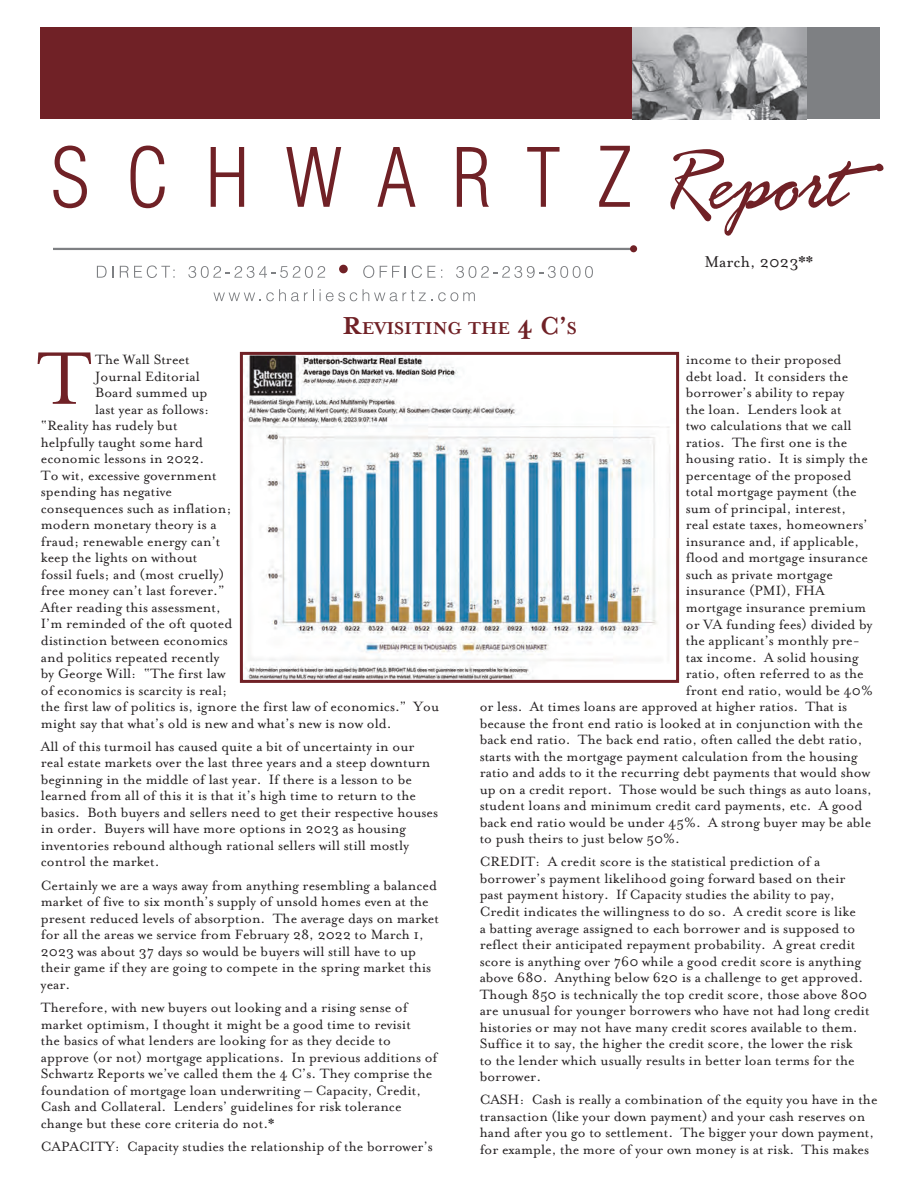
<style>
.page{position:relative;width:919px;height:1189px;background:#fff}
.page>*{position:absolute;margin:0;border:0;box-sizing:border-box;transform-origin:0 0}
.t1{font:85.5px "Mrs Eaves Roman";color:#702126}
.t2{font:700 19.95px "Mrs Eaves";color:#702126}
.t3{font:18px "Mrs Eaves Roman";color:#231f20}
.t4{font:15.45px/16.5px "Mrs Eaves Roman";color:#231f20}
.s1{font-size:28.5px}
</style>
<div class="page">
<svg style="left:97px;top:266px;width:9px;height:11px"></svg>
<svg style="left:120px;top:266px;width:8px;height:11px"></svg>
<svg style="left:134px;top:265px;width:40px;height:13px"></svg>
<svg style="left:188px;top:266px;width:137px;height:12px"></svg>
<div style="left:339px;top:264px;width:8px;height:9px;background:#702126;border-radius:50%"></div>
<svg style="left:363px;top:265px;width:36px;height:13px"></svg>
<svg style="left:405px;top:265px;width:30px;height:13px"></svg>
<svg style="left:456px;top:266px;width:136px;height:12px"></svg>
<svg style="left:213px;top:292px;width:47px;height:9px"></svg>
<svg style="left:266px;top:289px;width:42px;height:12px"></svg>
<svg style="left:326px;top:289px;width:99px;height:12px"></svg>
<svg style="left:438px;top:292px;width:36px;height:9px"></svg>
<div style="left:41px;top:27px;width:591px;height:92px;background:#702126"></div>
<div style="left:805px;top:27px;width:74px;height:92px;background:#7e8083"></div>
<hr style="left:53px;top:248px;width:578px;height:2px;background:#7e8083">
<svg style="left:629px;top:245px;width:7px;height:7px"></svg>
<svg style="left:53px;top:145px;width:34px;height:63px"></svg>
<svg style="left:130px;top:145px;width:35px;height:63px"></svg>
<svg style="left:210px;top:147px;width:34px;height:60px"></svg>
<svg style="left:286px;top:147px;width:55px;height:60px"></svg>
<svg style="left:377px;top:147px;width:38px;height:60px"></svg>
<svg style="left:456px;top:147px;width:32px;height:60px"></svg>
<svg style="left:527px;top:147px;width:32px;height:60px"></svg>
<svg style="left:599px;top:146px;width:30px;height:61px"></svg>
<svg style="left:670px;top:149px;width:213px;height:87px"></svg>
<img style="left:632px;top:27px;width:174px;height:92px">
<img style="left:244px;top:356px;width:427px;height:322px">
<div style="left:240px;top:352px;width:438px;height:330px;border:3px solid #702126"></div>
<p class="t2" style="left:342px;top:316px;width:236px"><span class="s1">R</span>EVISITING THE <span class="s1">4 C’</span>S</p>
<p class="t3" style="left:704px;top:251px;width:110px">March, 2023**</p>
<h1 class="t1" style="left:37px;top:332px;width:56px">T</h1>
<p class="t4" style="left:95px;top:351px;width:96px">The Wall Street</p>
<p class="t4" style="left:95px;top:368px;width:106px">Journal Editorial</p>
<p class="t4" style="left:95px;top:384px;width:114px">Board summed up</p>
<p class="t4" style="left:95px;top:401px;width:116px">last year as follows:</p>
<p class="t4" style="left:41px;top:417px;width:138px">“Reality has rudely but</p>
<p class="t4" style="left:41px;top:434px;width:164px">helpfully taught some hard</p>
<p class="t4" style="left:41px;top:450px;width:165px">economic lessons in 2022.</p>
<p class="t4" style="left:41px;top:467px;width:177px">To wit, excessive government</p>
<p class="t4" style="left:41px;top:483px;width:132px">spending has negative</p>
<p class="t4" style="left:41px;top:500px;width:192px">consequences such as inflation;</p>
<p class="t4" style="left:41px;top:516px;width:177px">modern monetary theory is a</p>
<p class="t4" style="left:41px;top:533px;width:181px">fraud; renewable energy can’t</p>
<p class="t4" style="left:41px;top:549px;width:158px">keep the lights on without</p>
<p class="t4" style="left:41px;top:566px;width:185px">fossil fuels; and (most cruelly)</p>
<p class="t4" style="left:41px;top:582px;width:185px">free money can’t last forever.”</p>
<p class="t4" style="left:41px;top:599px;width:181px">After reading this assessment,</p>
<p class="t4" style="left:41px;top:615px;width:193px">I’m reminded of the oft quoted</p>
<p class="t4" style="left:41px;top:632px;width:188px">distinction between economics</p>
<p class="t4" style="left:41px;top:648px;width:180px">and politics repeated recently</p>
<p class="t4" style="left:41px;top:665px;width:186px">by George Will: “The first law</p>
<p class="t4" style="left:41px;top:681px;width:188px">of economics is scarcity is real;</p>
<p class="t4" style="left:41px;top:698px;width:399px">the first law of politics is, ignore the first law of economics.” You</p>
<p class="t4" style="left:41px;top:714px;width:352px">might say that what’s old is new and what’s new is now old.</p>
<p class="t4" style="left:41px;top:738px;width:398px">All of this turmoil has caused quite a bit of uncertainty in our real estate markets over the last three years and a steep downturn beginning in the middle of last year. If there is a lesson to be learned from all of this it is that it’s high time to return to the basics. Both buyers and sellers need to get their respective houses in order. Buyers will have more options in 2023 as housing inventories rebound although rational sellers will still mostly control the market.</p>
<p class="t4" style="left:41px;top:876px;width:399px">Certainly we are a ways away from anything resembling a balanced market of five to six month’s supply of unsold homes even at the present reduced levels of absorption. The average days on market for all the areas we service from February 28, 2022 to March 1, 2023 was about 37 days so would be buyers will still have to up their game if they are going to compete in the spring market this year.</p>
<p class="t4" style="left:41px;top:999px;width:398px">Therefore, with new buyers out looking and a rising sense of market optimism, I thought it might be a good time to revisit<br>the basics of what lenders are looking for as they decide to approve (or not) mortgage applications. In previous additions of Schwartz Reports we’ve called them the 4 C’s. They comprise the foundation of mortgage loan underwriting – Capacity, Credit, Cash and Collateral. Lenders’ guidelines for risk tolerance change but these core criteria do not.*</p>
<p class="t4" style="left:41px;top:1137px;width:393px">CAPACITY: Capacity studies the relationship of the borrower’s</p>
<p class="t4" style="left:685px;top:351px;width:157px">income to their proposed</p>
<p class="t4" style="left:685px;top:368px;width:164px">debt load. It considers the</p>
<p class="t4" style="left:685px;top:384px;width:160px">borrower’s ability to repay</p>
<p class="t4" style="left:685px;top:401px;width:157px">the loan. Lenders look at</p>
<p class="t4" style="left:685px;top:417px;width:167px">two calculations that we call</p>
<p class="t4" style="left:685px;top:434px;width:163px">ratios. The first one is the</p>
<p class="t4" style="left:685px;top:450px;width:183px">housing ratio. It is simply the</p>
<p class="t4" style="left:685px;top:467px;width:167px">percentage of the proposed</p>
<p class="t4" style="left:685px;top:483px;width:172px">total mortgage payment (the</p>
<p class="t4" style="left:685px;top:500px;width:162px">sum of principal, interest,</p>
<p class="t4" style="left:685px;top:516px;width:183px">real estate taxes, homeowners’</p>
<p class="t4" style="left:685px;top:533px;width:175px">insurance and, if applicable,</p>
<p class="t4" style="left:685px;top:549px;width:184px">flood and mortgage insurance</p>
<p class="t4" style="left:685px;top:566px;width:148px">such as private mortgage</p>
<p class="t4" style="left:685px;top:582px;width:140px">insurance (PMI), FHA</p>
<p class="t4" style="left:685px;top:599px;width:182px">mortgage insurance premium</p>
<p class="t4" style="left:685px;top:615px;width:188px">or VA funding fees) divided by</p>
<p class="t4" style="left:685px;top:632px;width:175px">the applicant’s monthly pre-</p>
<p class="t4" style="left:685px;top:648px;width:174px">tax income. A solid housing</p>
<p class="t4" style="left:685px;top:665px;width:179px">ratio, often referred to as the</p>
<p class="t4" style="left:685px;top:681px;width:188px">front end ratio, would be 40%</p>
<p class="t4" style="left:479px;top:698px;width:369px">or less. At times loans are approved at higher ratios. That is</p>
<p class="t4" style="left:479px;top:714px;width:384px">because the front end ratio is looked at in conjunction with the</p>
<p class="t4" style="left:479px;top:731px;width:384px">back end ratio. The back end ratio, often called the debt ratio,</p>
<p class="t4" style="left:479px;top:747px;width:379px">starts with the mortgage payment calculation from the housing</p>
<p class="t4" style="left:479px;top:764px;width:392px">ratio and adds to it the recurring debt payments that would show</p>
<p class="t4" style="left:479px;top:780px;width:393px">up on a credit report. Those would be such things as auto loans,</p>
<p class="t4" style="left:479px;top:797px;width:384px">student loans and minimum credit card payments, etc. A good</p>
<p class="t4" style="left:479px;top:813px;width:393px">back end ratio would be under 45%. A strong buyer may be able</p>
<p class="t4" style="left:479px;top:830px;width:202px">to push theirs to just below 50%.</p>
<p class="t4" style="left:479px;top:853px;width:391px">CREDIT: A credit score is the statistical prediction of a borrower’s payment likelihood going forward based on their past payment history. If Capacity studies the ability to pay, Credit indicates the willingness to do so. A credit score is like<br>a batting average assigned to each borrower and is supposed to reflect their anticipated repayment probability. A great credit score is anything over 760 while a good credit score is anything above 680. Anything below 620 is a challenge to get approved.<br>Though 850 is technically the top credit score, those above 800 are unusual for younger borrowers who have not had long credit histories or may not have many credit scores available to them.<br>Suffice it to say, the higher the credit score, the lower the risk<br>to the lender which usually results in better loan terms for the borrower.</p>
<p class="t4" style="left:479px;top:1091px;width:399px">CASH: Cash is really a combination of the equity you have in the transaction (like your down payment) and your cash reserves on hand after you go to settlement. The bigger your down payment, for example, the more of your own money is at risk. This makes</p>
</div>
